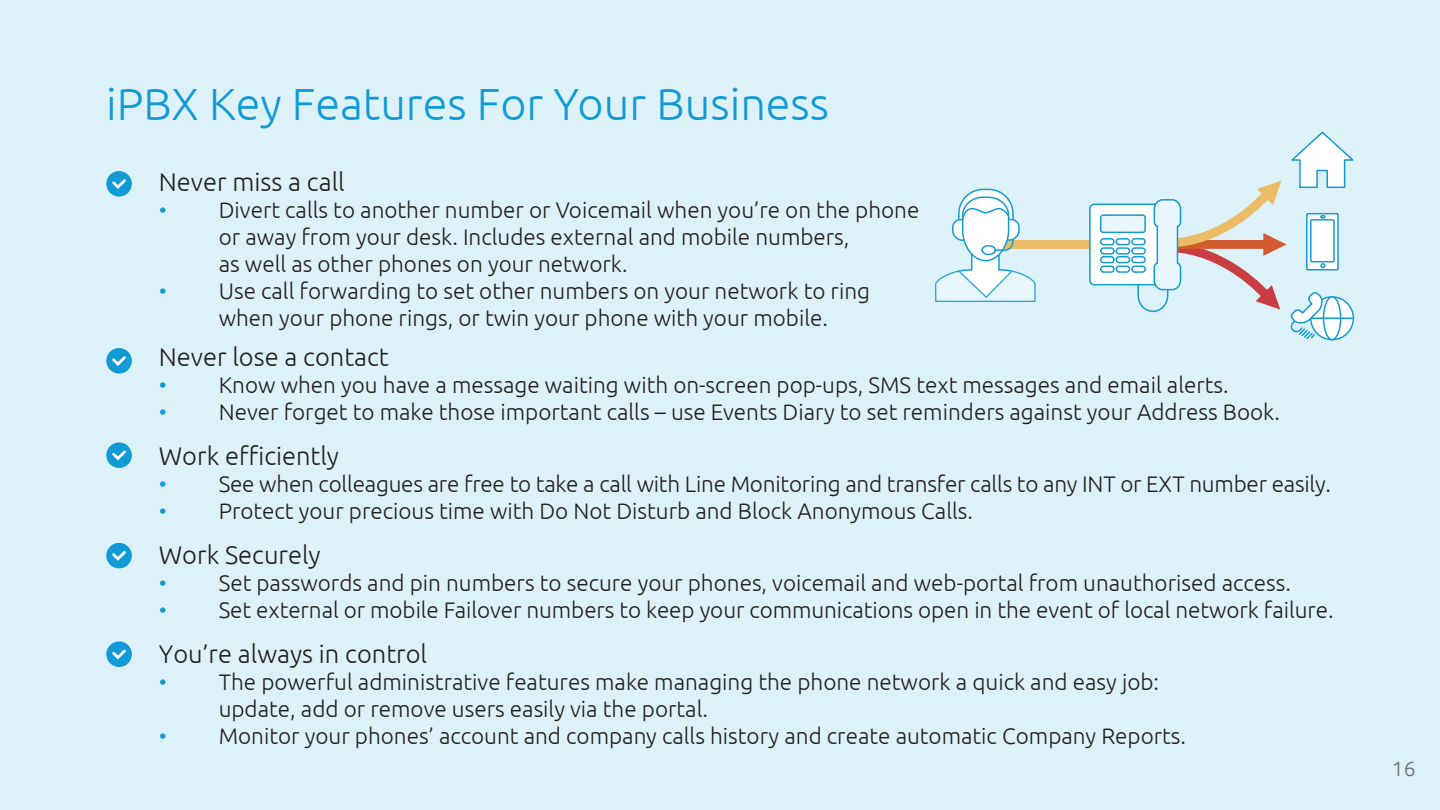
<style>
.page{position:relative;width:1440px;height:810px;background:#ddf1f9}
.page>*{position:absolute;margin:0;border:0;box-sizing:border-box;transform-origin:0 0}
.t1{font:300 45px "Ubuntu";color:#109ad6}
.t2{font:300 25.5px "Ubuntu";color:#231f20}
.t3{font:300 22.5px/27px "Ubuntu";color:#231f20}
.t4{font:300 21px "Ubuntu";color:#6d6e71}
.s1{color:#109ad6}
</style>
<div class="page">
<div style="left:988px;top:240px;width:106px;height:9px;background:#ecbb65"></div>
<svg style="left:935px;top:188px;width:101px;height:114px"></svg>
<div style="left:1090px;top:204px;width:73px;height:81px;background:#fff;border-radius:4px"></div>
<div style="left:1089px;top:204px;width:75px;height:81px;border:1px solid #109ad6;border-radius:4px"></div>
<div style="left:1101px;top:215px;width:44px;height:17px;background:#e8f5fb;border-radius:2px"></div>
<div style="left:1100px;top:238px;width:14px;height:7px;border:1px solid #109ad6;border-radius:3px"></div>
<div style="left:1115px;top:238px;width:15px;height:7px;border:1px solid #109ad6;border-radius:3px"></div>
<div style="left:1131px;top:238px;width:15px;height:7px;border:1px solid #109ad6;border-radius:3px"></div>
<div style="left:1100px;top:247px;width:14px;height:8px;border:1px solid #109ad6;border-radius:3px"></div>
<div style="left:1115px;top:247px;width:15px;height:8px;border:1px solid #109ad6;border-radius:3px"></div>
<div style="left:1131px;top:247px;width:15px;height:8px;border:1px solid #109ad6;border-radius:3px"></div>
<div style="left:1100px;top:256px;width:14px;height:7px;border:1px solid #109ad6;border-radius:3px"></div>
<div style="left:1115px;top:256px;width:15px;height:7px;border:1px solid #109ad6;border-radius:3px"></div>
<div style="left:1131px;top:256px;width:15px;height:7px;border:1px solid #109ad6;border-radius:3px"></div>
<div style="left:1100px;top:266px;width:14px;height:7px;border:1px solid #109ad6;border-radius:3px"></div>
<div style="left:1115px;top:266px;width:15px;height:7px;border:1px solid #109ad6;border-radius:3px"></div>
<div style="left:1131px;top:266px;width:15px;height:7px;border:1px solid #109ad6;border-radius:3px"></div>
<div style="left:1100px;top:214px;width:46px;height:19px;border:1px solid #109ad6;border-radius:2px"></div>
<svg style="left:1136px;top:131px;width:219px;height:209px"></svg>
<div style="left:106px;top:171px;width:26px;height:26px;background:#109ad6;border-radius:50%"></div>
<svg style="left:112px;top:179px;width:14px;height:10px"></svg>
<div style="left:106px;top:348px;width:26px;height:26px;background:#109ad6;border-radius:50%"></div>
<svg style="left:112px;top:356px;width:14px;height:10px"></svg>
<div style="left:106px;top:442px;width:26px;height:26px;background:#109ad6;border-radius:50%"></div>
<svg style="left:112px;top:450px;width:14px;height:11px"></svg>
<div style="left:106px;top:543px;width:26px;height:25px;background:#109ad6;border-radius:50%"></div>
<svg style="left:112px;top:551px;width:14px;height:10px"></svg>
<div style="left:106px;top:641px;width:26px;height:26px;background:#109ad6;border-radius:50%"></div>
<svg style="left:112px;top:649px;width:14px;height:11px"></svg>
<h1 class="t1" style="left:106px;top:77px;width:724px">iPBX Key Features For Your Business</h1>
<p class="t2" style="left:159px;top:166px;width:187px">Never miss a call</p>
<p class="t3" style="left:219px;top:196px;width:702px;text-indent:-60px"><span class="s1">•</span> Divert calls to another number or Voicemail when you’re on the phone or away from your desk. Includes external and mobile numbers,<br>as well as other phones on your network.</p>
<p class="t3" style="left:219px;top:277px;width:653px;text-indent:-60px"><span class="s1">•</span> Use call forwarding to set other numbers on your network to ring when your phone rings, or twin your phone with your mobile.</p>
<p class="t2" style="left:159px;top:342px;width:231px">Never lose a contact</p>
<p class="t3" style="left:159px;top:371px;width:1071px"><span class="s1">•</span> Know when you have a message waiting with on-screen pop-ups, SMS text messages and email alerts.</p>
<p class="t3" style="left:159px;top:398px;width:1122px"><span class="s1">•</span> Never forget to make those important calls – use Events Diary to set reminders against your Address Book.</p>
<p class="t2" style="left:159px;top:441px;width:182px">Work efficiently</p>
<p class="t3" style="left:159px;top:470px;width:1173px"><span class="s1">•</span> See when colleagues are free to take a call with Line Monitoring and transfer calls to any INT or EXT number easily.</p>
<p class="t3" style="left:159px;top:497px;width:816px"><span class="s1">•</span> Protect your precious time with Do Not Disturb and Block Anonymous Calls.</p>
<p class="t2" style="left:159px;top:540px;width:163px">Work Securely</p>
<p class="t3" style="left:159px;top:569px;width:1133px"><span class="s1">•</span> Set passwords and pin numbers to secure your phones, voicemail and web-portal from unauthorised access.</p>
<p class="t3" style="left:159px;top:596px;width:1176px"><span class="s1">•</span> Set external or mobile Failover numbers to keep your communications open in the event of local network failure.</p>
<p class="t2" style="left:159px;top:639px;width:270px">You’re always in control</p>
<p class="t3" style="left:219px;top:668px;width:942px;text-indent:-60px"><span class="s1">•</span> The powerful administrative features make managing the phone network a quick and easy job: update, add or remove users easily via the portal.</p>
<p class="t3" style="left:159px;top:722px;width:1029px"><span class="s1">•</span> Monitor your phones’ account and company calls history and create automatic Company Reports.</p>
<p class="t4" style="left:1392px;top:756px;width:25px">16</p>
</div>
